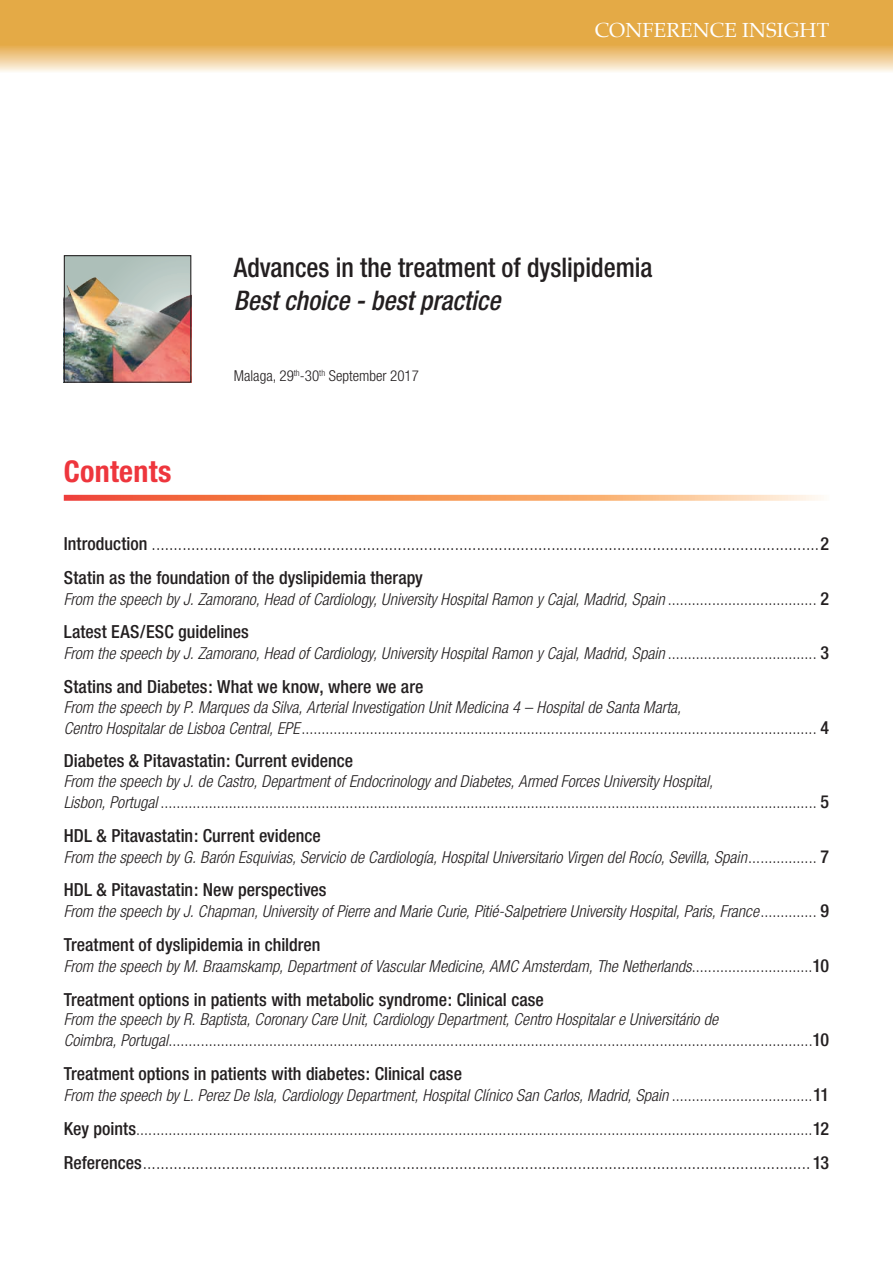
<style>
.page{position:relative;width:893px;height:1263px;background:#fff}
.page>*{position:absolute;margin:0;border:0;box-sizing:border-box;transform-origin:0 0}
.t1{font:700 condensed 30px "Helvetica Neue";letter-spacing:.01em;color:#ee363d}
.t2{font:500 condensed 27px "Helvetica Neue";color:#231f20;scale:.96 1}
.t3{font:italic 500 condensed 27px "Helvetica Neue";color:#231f20;scale:.96 1}
.t4{font:20.4px "Palatino";letter-spacing:.005em;color:#fff}
.t5{font:300 condensed 18px/33.8px "Helvetica Neue";color:#231f20}
.t6{font:500 condensed 18px "Helvetica Neue";color:#231f20}
.t7{font:300 condensed 16.5px/21px "Helvetica Neue";color:#231f20}
.t8{font:italic 300 condensed 16.5px "Helvetica Neue";color:#231f20}
.t9{font:300 condensed 15px "Helvetica Neue";color:#231f20}
.s1{font-weight:500}
.s2{font-style:normal}
.s3{font-weight:500;font-style:normal;font-size:18px}
.s4{font-style:italic}
.s5{font-weight:500;font-size:18px}
</style>
<div class="page">
<svg style="left:0;top:0;width:893px;height:72px;background:#e8b866"></svg>
<svg style="left:64px;top:495px;width:757px;height:6px;background:#f79d6d"></svg>
<img style="left:66px;top:257px;width:123px;height:124px">
<div style="left:64px;top:255px;width:127px;height:128px;border:1px solid #231f20"></div>
<p class="t4" style="left:595px;top:13px;width:236px">CONFERENCE INSIGHT</p>
<h2 class="t2" style="left:234px;top:251px;width:438px">Advances in the treatment of dyslipidemia</h2>
<h2 class="t3" style="left:234px;top:284px;width:279px">Best choice - best practice</h2>
<h1 class="t1" style="left:64px;top:453px;width:109px">Contents</h1>
<p class="t9" style="left:234px;top:367px;width:187px">Malaga, 29<sup>th</sup>-30<sup>th</sup> September 2017</p>
<p class="t5" style="left:64px;top:526px;width:767px"><span class="s1">Introduction</span> ........................................................................................................................................................<span class="s1">2<br>Statin as the foundation of the dyslipidemia therapy</span></p>
<p class="t8" style="left:64px;top:589px;width:767px">From the speech by J. Zamorano, Head of Cardiology, University Hospital Ramon y Cajal, Madrid, Spain <span class="s2">.....................................</span> <span class="s3">2</span></p>
<p class="t6" style="left:64px;top:621px;width:187px">Latest EAS/ESC guidelines</p>
<p class="t8" style="left:64px;top:644px;width:767px">From the speech by J. Zamorano, Head of Cardiology, University Hospital Ramon y Cajal, Madrid, Spain <span class="s2">.....................................</span> <span class="s3">3</span></p>
<p class="t6" style="left:64px;top:676px;width:361px">Statins and Diabetes: What we know, where we are</p>
<p class="t7" style="left:64px;top:696px;width:767px"><span class="s4">From the speech by P. Marques da Silva, Arterial Investigation Unit Medicina 4 – Hospital de Santa Marta,<br>Centro Hospitalar de Lisboa Central, EPE</span>................................................................................................................................ <span class="s5">4</span></p>
<p class="t6" style="left:64px;top:750px;width:291px">Diabetes &amp; Pitavastatin: Current evidence</p>
<p class="t7" style="left:64px;top:770px;width:767px"><span class="s4">From the speech by J. de Castro, Department of Endocrinology and Diabetes, Armed Forces University Hospital,<br>Lisbon, Portugal</span> ................................................................................................................................................................... <span class="s5">5</span></p>
<p class="t6" style="left:64px;top:824px;width:259px">HDL &amp; Pitavastatin: Current evidence</p>
<p class="t8" style="left:64px;top:847px;width:767px">From the speech by G. Barón Esquivias, Servicio de Cardiología, Hospital Universitario Virgen del Rocío, Sevilla, Spain<span class="s2">.................</span> <span class="s3">7</span></p>
<p class="t6" style="left:64px;top:879px;width:264px">HDL &amp; Pitavastatin: New perspectives</p>
<p class="t8" style="left:64px;top:902px;width:767px">From the speech by J. Chapman, University of Pierre and Marie Curie, Pitié-Salpetriere University Hospital, Paris, France<span class="s2">..............</span> <span class="s3">9</span></p>
<p class="t6" style="left:64px;top:934px;width:258px">Treatment of dyslipidemia in children</p>
<p class="t8" style="left:64px;top:957px;width:767px">From the speech by M. Braamskamp, Department of Vascular Medicine, AMC Amsterdam, The Netherlands<span class="s2">..............................</span><span class="s3">10</span></p>
<p class="t6" style="left:64px;top:989px;width:482px">Treatment options in patients with metabolic syndrome: Clinical case</p>
<p class="t7" style="left:64px;top:1009px;width:767px"><span class="s4">From the speech by R. Baptista, Coronary Care Unit, Cardiology Department, Centro Hospitalar e Universitário de<br>Coimbra, Portugal</span>................................................................................................................................................................<span class="s5">10</span></p>
<p class="t6" style="left:64px;top:1063px;width:400px">Treatment options in patients with diabetes: Clinical case</p>
<p class="t7" style="left:64px;top:1078px;width:767px;line-height:33.8px"><span class="s4">From the speech by L. Perez De Isla, Cardiology Department, Hospital Clínico San Carlos, Madrid, Spain</span> ...................................<span class="s5">11<br>Key points</span>........................................................................................................................................................................<span class="s5">12</span></p>
<p class="t5" style="left:64px;top:1145px;width:767px"><span class="s1">References</span>........................................................................................................................................................ <span class="s1">13</span></p>
</div>
